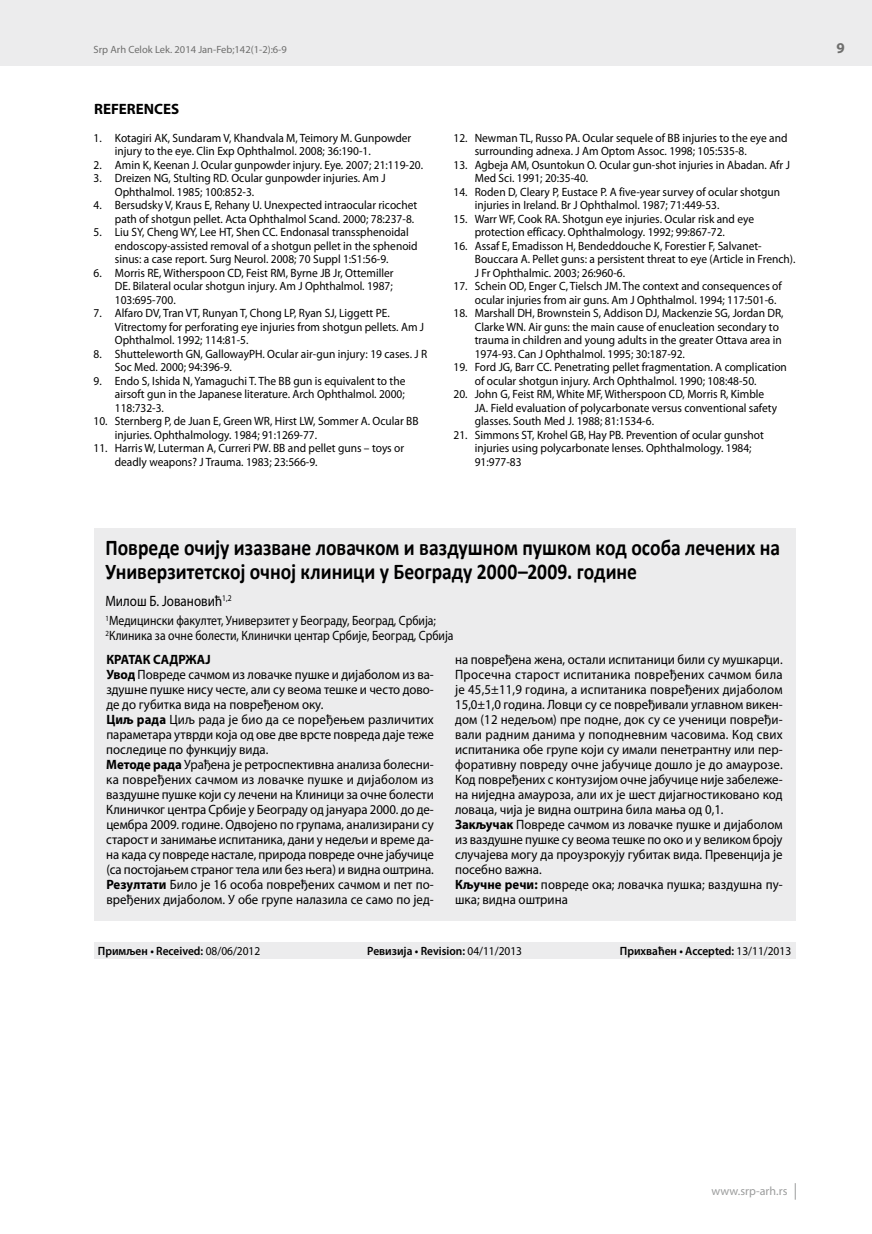
<style>
.page{position:relative;width:872px;height:1234px;background:#fff}
.page>*{position:absolute;margin:0;border:0;box-sizing:border-box;transform-origin:0 0}
.t1{font:700 22.5px/24px "Calibri";color:#000;scale:.87 1}
.t2{font:15px "Myriad Pro";color:#000;scale:.87 1}
.t3{font:700 15px "Myriad Pro";color:#000}
.t4{font:700 15px "Myriad Pro";color:#6f6f6e}
.t5{font:13.5px/15px "Myriad Pro";color:#000;scale:.95 1}
.t6{font:13.5px/15px "Myriad Pro";color:#000;scale:.87 1}
.t7{font:12px/13.5px "Myriad Pro";color:#000;scale:.95 1}
.t8{font:600 12px "Myriad Pro";color:#000;scale:.95 1}
.t9{font:12px "Myriad Pro";letter-spacing:.005em;color:#9c9d9d}
.t10{font:10.5px "Myriad Pro";color:#6f6f6e}
.s1{font-weight:700}
.s2{font-weight:400}
</style>
<div class="page">
<div style="left:0;top:0;width:872px;height:66px;background:#ececed"></div>
<svg style="left:795px;top:1183px;width:1px;height:16px"></svg>
<div style="left:94px;top:528px;width:701px;height:392px;background:#ececed"></div>
<div style="left:94px;top:942px;width:701px;height:16px;background:#ececed"></div>
<p class="t10" style="left:94px;top:44px;width:195px">Srp Arh Celok Lek. 2014 Jan-Feb;142(1-2):6-9</p>
<p class="t4" style="left:836px;top:40px;width:10px">9</p>
<p class="t3" style="left:94px;top:100px;width:87px">REFERENCES</p>
<p class="t7" style="left:115px;top:131px;width:314px;text-indent:-21px">1. Kotagiri AK, Sundaram V, Khandvala M, Teimory M. Gunpowder injury to the eye. Clin Exp Ophthalmol. 2008; 36:190-1.</p>
<p class="t7" style="left:94px;top:158px;width:348px">2. Amin K, Keenan J. Ocular gunpowder injury. Eye. 2007; 21:119-20.</p>
<p class="t7" style="left:115px;top:171px;width:287px;text-indent:-21px">3. Dreizen NG, Stulting RD. Ocular gunpowder injuries. Am J<br>Ophthalmol. 1985; 100:852-3.</p>
<p class="t7" style="left:94px;top:198px;width:342px;text-align:right">4. Bersudsky V, Kraus E, Rehany U. Unexpected intraocular ricochet path of shotgun pellet. Acta Ophthalmol Scand. 2000; 78:237-8.</p>
<p class="t7" style="left:115px;top:225px;width:320px;text-indent:-21px">5. Liu SY, Cheng WY, Lee HT, Shen CC. Endonasal transsphenoidal endoscopy-assisted removal of a shotgun pellet in the sphenoid sinus: a case report. Surg Neurol. 2008; 70 Suppl 1:S1:56-9.</p>
<p class="t7" style="left:115px;top:266px;width:295px;text-align:justify;text-indent:-21px">6. Morris RE, Witherspoon CD, Feist RM, Byrne JB Jr, Ottemiller DE. Bilateral ocular shotgun injury. Am J Ophthalmol. 1987; 103:695-700.</p>
<p class="t7" style="left:115px;top:306px;width:327px;text-indent:-21px">7. Alfaro DV, Tran VT, Runyan T, Chong LP, Ryan SJ, Liggett PE.<br>Vitrectomy for perforating eye injuries from shotgun pellets. Am J<br>Ophthalmol. 1992; 114:81-5.</p>
<p class="t7" style="left:115px;top:347px;width:330px;text-indent:-21px">8. Shutteleworth GN, GallowayPH. Ocular air-gun injury: 19 cases. J R<br>Soc Med. 2000; 94:396-9.</p>
<p class="t7" style="left:115px;top:374px;width:307px;text-align:justify;text-indent:-21px">9. Endo S, Ishida N, Yamaguchi T. The BB gun is equivalent to the airsoft gun in the Japanese literature. Arch Ophthalmol. 2000; 118:732-3.</p>
<p class="t7" style="left:115px;top:414px;width:321px;text-indent:-21px">10. Sternberg P, de Juan E, Green WR, Hirst LW, Sommer A. Ocular BB injuries. Ophthalmology. 1984; 91:1269-77.</p>
<p class="t7" style="left:115px;top:441px;width:306px;text-indent:-21px">11. Harris W, Luterman A, Curreri PW. BB and pellet guns – toys or deadly weapons? J Trauma. 1983; 23:566-9.</p>
<p class="t7" style="left:475px;top:131px;width:331px;text-indent:-21px">12. Newman TL, Russo PA. Ocular sequele of BB injuries to the eye and surrounding adnexa. J Am Optom Assoc. 1998; 105:535-8.</p>
<p class="t7" style="left:475px;top:158px;width:333px;text-indent:-21px">13. Agbeja AM, Osuntokun O. Ocular gun-shot injuries in Abadan. Afr J<br>Med Sci. 1991; 20:35-40.</p>
<p class="t7" style="left:475px;top:185px;width:323px;text-indent:-21px">14. Roden D, Cleary P, Eustace P. A five-year survey of ocular shotgun injuries in Ireland. Br J Ophthalmol. 1987; 71:449-53.</p>
<p class="t7" style="left:475px;top:212px;width:296px;text-indent:-21px">15. Warr WF, Cook RA. Shotgun eye injuries. Ocular risk and eye protection efficacy. Ophthalmology. 1992; 99:867-72.</p>
<p class="t7" style="left:475px;top:239px;width:339px;text-indent:-21px">16. Assaf E, Emadisson H, Bendeddouche K, Forestier F, Salvanet-<br>Bouccara A. Pellet guns: a persistent threat to eye (Article in French).<br>J Fr Ophthalmic. 2003; 26:960-6.</p>
<p class="t7" style="left:475px;top:279px;width:325px;text-indent:-21px">17. Schein OD, Enger C, Tielsch JM. The context and consequences of ocular injuries from air guns. Am J Ophthalmol. 1994; 117:501-6.</p>
<p class="t7" style="left:475px;top:306px;width:326px;text-indent:-21px">18. Marshall DH, Brownstein S, Addison DJ, Mackenzie SG, Jordan DR, Clarke WN. Air guns: the main cause of enucleation secondary to trauma in children and young adults in the greater Ottava area in 1974-93. Can J Ophthalmol. 1995; 30:187-92.</p>
<p class="t7" style="left:475px;top:360px;width:330px;text-indent:-21px">19. Ford JG, Barr CC. Penetrating pellet fragmentation. A complication of ocular shotgun injury. Arch Ophthalmol. 1990; 108:48-50.</p>
<p class="t7" style="left:475px;top:387px;width:320px;text-indent:-21px">20. John G, Feist RM, White MF, Witherspoon CD, Morris R, Kimble<br>JA. Field evaluation of polycarbonate versus conventional safety glasses. South Med J. 1988; 81:1534-6.</p>
<p class="t7" style="left:475px;top:428px;width:306px;text-indent:-21px">21. Simmons ST, Krohel GB, Hay PB. Prevention of ocular gunshot injuries using polycarbonate lenses. Ophthalmology. 1984;<br>91:977-83</p>
<h1 class="t1" style="left:105px;top:534px;width:777px">Повреде очију изазване ловачком и ваздушном пушком код особа лечених на<br>Универзитетској очној клиници у Београду 2000–2009. године</h1>
<p class="t2" style="left:105px;top:592px;width:147px">Милош Б. Јовановић<sup>1,2</sup></p>
<p class="t6" style="left:105px;top:613px;width:401px"><sup>1</sup>Медицински факултет, Универзитет у Београду, Београд, Србија;<br><sup>2</sup>Клиника за очне болести, Клинички центар Србије, Београд, Србија</p>
<p class="t5" style="left:106px;top:652px;width:346px"><span class="s1">КРАТАК САДРЖАЈ<br>Увод</span> Повреде сачмом из ловачке пушке и дијаболом из ва&shy;здушне пушке нису честе, али су веома тешке и често дово&shy;де до губитка вида на повређеном оку.<br><span class="s1">Циљ рада</span> Циљ рада је био да се поређењем различитих параметара утврди која од ове две врсте повреда даје теже последице по функцију вида.<br><span class="s1">Методе рада</span> Урађена је ретроспективна анализа болесни&shy;ка повређених сачмом из ловачке пушке и дијаболом из ваздушне пушке који су лечени на Клиници за очне болести Клиничког центра Србије у Београду од јануара 2000. до де&shy;цембра 2009. године. Одвојено по групама, анализирани су старост и занимање испитаника, дани у недељи и време да&shy;на када су повреде настале, природа повреде очне јабучице (са постојањем страног тела или без њега) и видна оштрина.<br><span class="s1">Резултати</span> Било је 16 особа повређених сачмом и пет по&shy;вређених дијаболом. У обе групе налазила се само по јед-</p>
<p class="t5" style="left:455px;top:652px;width:346px">на повређена жена, остали испитаници били су мушкарци.<br>Просечна старост испитаника повређених сачмом била је 45,5±11,9 година, а испитаника повређених дијаболом 15,0±1,0 година. Ловци су се повређивали углавном викен&shy;дом (12 недељом) пре подне, док су се ученици повређи&shy;вали радним данима у поподневним часовима. Код свих испитаника обе групе који су имали пенетрантну или пер&shy;форативну повреду очне јабучице дошло је до амаурозе.<br>Код повређених с контузијом очне јабучице није забележе&shy;на ниједна амауроза, али их је шест дијагностиковано код ловаца, чија је видна оштрина била мања од 0,1.<br><span class="s1">Закључак</span> Повреде сачмом из ловачке пушке и дијаболом из ваздушне пушке су веома тешке по око и у великом броју случајева могу да проузрокују губитак вида. Превенција је посебно важна.<br><span class="s1">Кључне речи:</span> повреде ока; ловачка пушка; ваздушна пу&shy;шка; видна оштрина</p>
<p class="t8" style="left:98px;top:943px;width:173px">Примљен • Received: <span class="s2">08/06/2012</span></p>
<p class="t8" style="left:367px;top:943px;width:164px">Ревизија • Revision: <span class="s2">04/11/2013</span></p>
<p class="t8" style="left:620px;top:943px;width:182px">Прихваћен • Accepted: <span class="s2">13/11/2013</span></p>
<p class="t9" style="left:711px;top:1184px;width:77px">www.srp-arh.rs</p>
</div>
